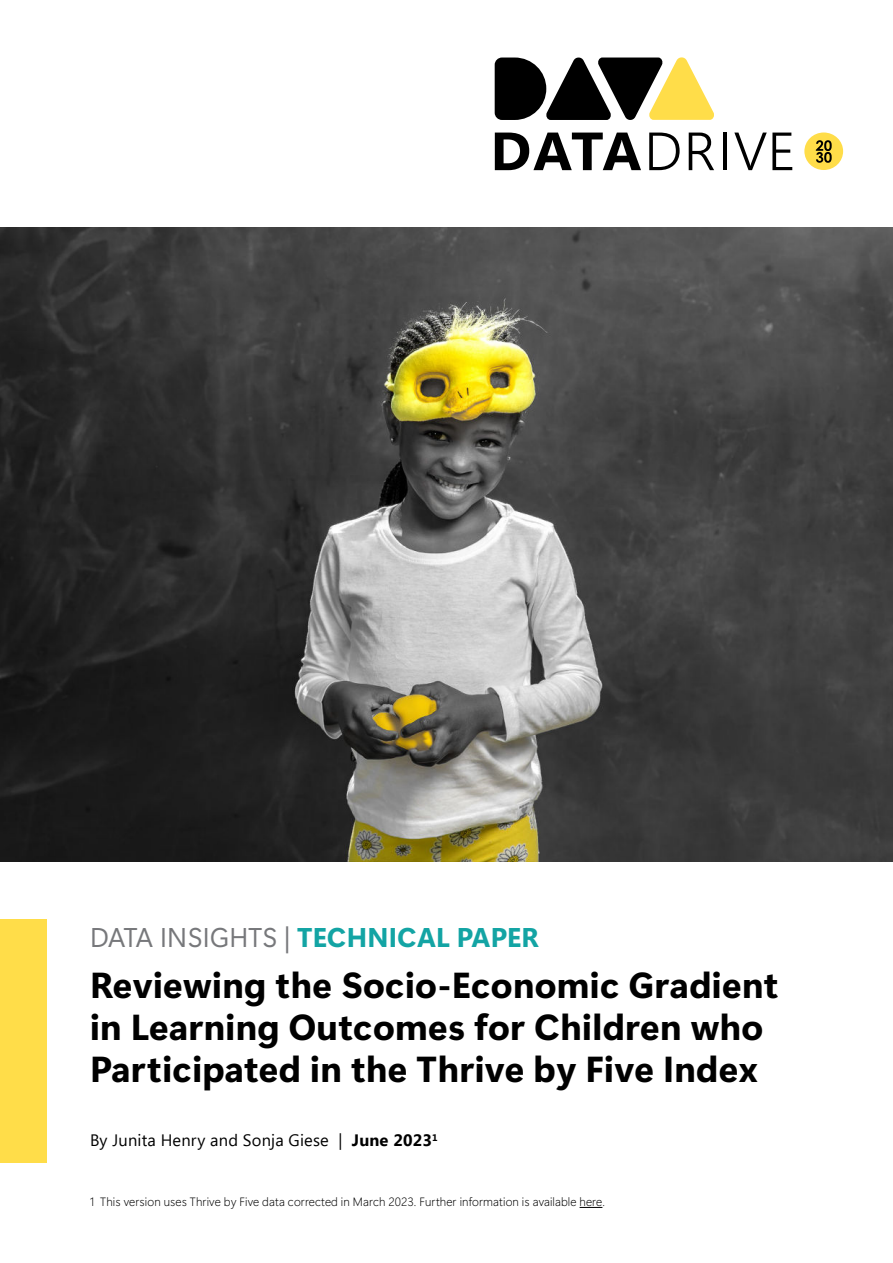
<style>
.page{position:relative;width:893px;height:1263px;background:#fff}
.page>*{position:absolute;margin:0;border:0;box-sizing:border-box;transform-origin:0 0}
.t1{font:36px/42px "Segoe UI Variable Static 2 bc 0000";letter-spacing:.01em;color:#000}
.t2{font:27px "Segoe UI Variable Static 2 bc 0000";letter-spacing:.01em;color:#13a4a4}
.t3{font:16.5px "Segoe UI";letter-spacing:.01em;color:#000}
.t4{font:12px "Segoe UI Variable Static 15 e 0000";letter-spacing:.01em;color:#000}
.s1{font-family:"Segoe UI Variable Static 1900000";color:#77787b}
.s2{font-weight:700}
</style>
<div class="page">
<svg style="left:495px;top:57px;width:219px;height:63px"></svg>
<svg style="left:495px;top:133px;width:146px;height:37px"></svg>
<svg style="left:649px;top:133px;width:31px;height:37px"></svg>
<svg style="left:689px;top:133px;width:25px;height:37px"></svg>
<hr style="left:723px;top:133px;width:4px;height:37px;background:#000">
<svg style="left:734px;top:133px;width:58px;height:37px"></svg>
<div style="left:804px;top:132px;width:39px;height:38px;background:#ffdd49;border-radius:50%"></div>
<svg style="left:816px;top:140px;width:16px;height:23px"></svg>
<img style="left:0;top:228px;width:893px;height:633px">
<div style="left:0;top:919px;width:47px;height:243px;background:#ffdd49"></div>
<svg style="left:580px;top:1207px;width:22px;height:1px"></svg>
<p class="t2" style="left:90px;top:927px;width:451px"><span class="s1">DATA INSIGHTS |</span> TECHNICAL PAPER</p>
<p class="t1" style="left:90px;top:967px;width:690px">Reviewing the Socio-Economic Gradient in Learning Outcomes for Children who<br>Participated in the Thrive by Five Index</p>
<p class="t3" style="left:90px;top:1133px;width:349px">By Junita Henry and Sonja Giese | <span class="s2">June 2023</span><sup>1</sup></p>
<p class="t4" style="left:90px;top:1197px;width:516px">1 This version uses Thrive by Five data corrected in March 2023. Further information is available here.</p>
</div>
